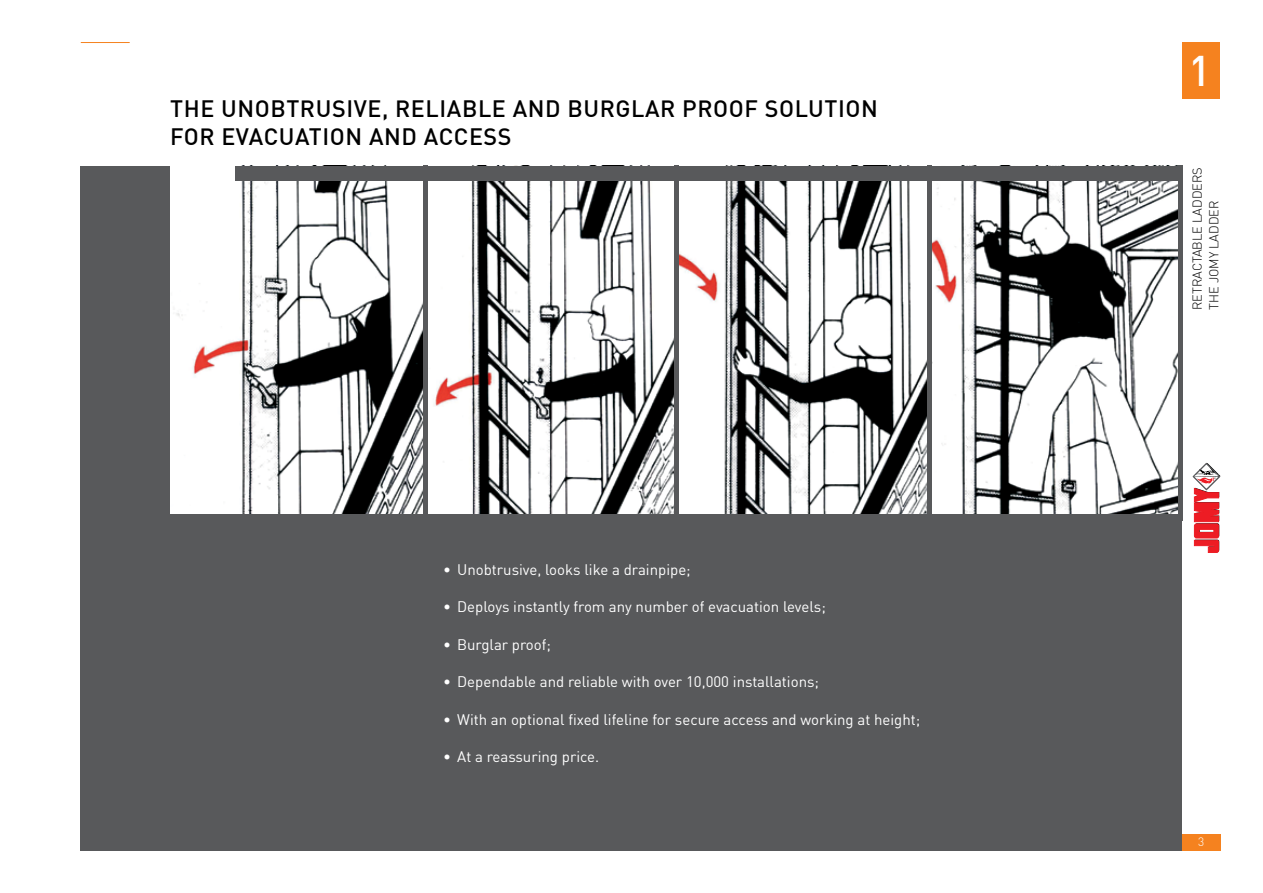
<style>
.page{position:relative;width:1263px;height:893px;background:#fff}
.page>*{position:absolute;margin:0;border:0;box-sizing:border-box;transform-origin:0 0}
.t1{font:500 42px "DIN";color:#fff}
.t2{font:500 23.25px/27.9px "DIN";letter-spacing:.025em;color:#000}
.t3{font:15px "DIN";color:#fff}
.t4{font:300 12.75px/16.5px "DIN";color:#000}
.t5{font:2.1px "Helvetica";color:#000}
</style>
<div class="page">
<div style="left:1182px;top:43px;width:38px;height:56px;background:#f5821f"></div>
<hr style="left:81px;top:42px;width:49px;height:1px;background:#f5821f">
<div style="left:1182px;top:834px;width:38px;height:16px;background:#f5821f"></div>
<img style="left:678px;top:181px;width:500px;height:333px">
<img style="left:176px;top:181px;width:247px;height:333px">
<img style="left:427px;top:181px;width:247px;height:333px">
<hr style="left:423px;top:166px;width:4px;height:355px;background:#58595b">
<hr style="left:674px;top:166px;width:4px;height:355px;background:#58595b">
<hr style="left:927px;top:166px;width:4px;height:355px;background:#58595b">
<svg style="left:1193px;top:463px;width:27px;height:90px"></svg>
<div style="left:81px;top:166px;width:89px;height:684px;background:#58595b"></div>
<div style="left:81px;top:514px;width:1101px;height:336px;background:#58595b"></div>
<div style="left:81px;top:166px;width:1101px;height:15px;background:#58595b"></div>
<hr style="left:1178px;top:166px;width:4px;height:355px;background:#58595b">
<div style="left:170px;top:152px;width:65px;height:29px;background:#fff"></div>
<h2 class="t2" style="left:170px;top:94px;width:709px;text-indent:51px">UNOBTRUSIVE, RELIABLE AND BURGLAR PROOF SOLUTION<br>FOR EVACUATION AND ACC ESS</h2>
<h2 class="t2" style="left:170px;top:94px;width:16px">THE</h2>
<p class="t3" style="left:443px;top:560px;width:249px">• Unobtrusive, looks like a drainpipe;</p>
<p class="t3" style="left:443px;top:598px;width:384px">• Deploys instantly from any number of evacuation levels;</p>
<p class="t3" style="left:443px;top:635px;width:109px">• Burglar proof;</p>
<p class="t3" style="left:443px;top:673px;width:377px">• Dependable and reliable with over 10,000 installations;</p>
<p class="t3" style="left:443px;top:710px;width:478px">• With an optional fixed lifeline for secure access and working at height;</p>
<p class="t3" style="left:443px;top:748px;width:157px">• At a reassuring price.</p>
<h1 class="t1" style="left:1188px;top:44px;width:24px">1</h1>
<p class="t4" style="left:1189px;top:310px;width:145px;rotate:-90deg">Retractable ladders<br>The JOMY ladder</p>
<p class="t5" style="left:1213px;top:479px;width:3px;rotate:-90deg">®</p>
</div>
